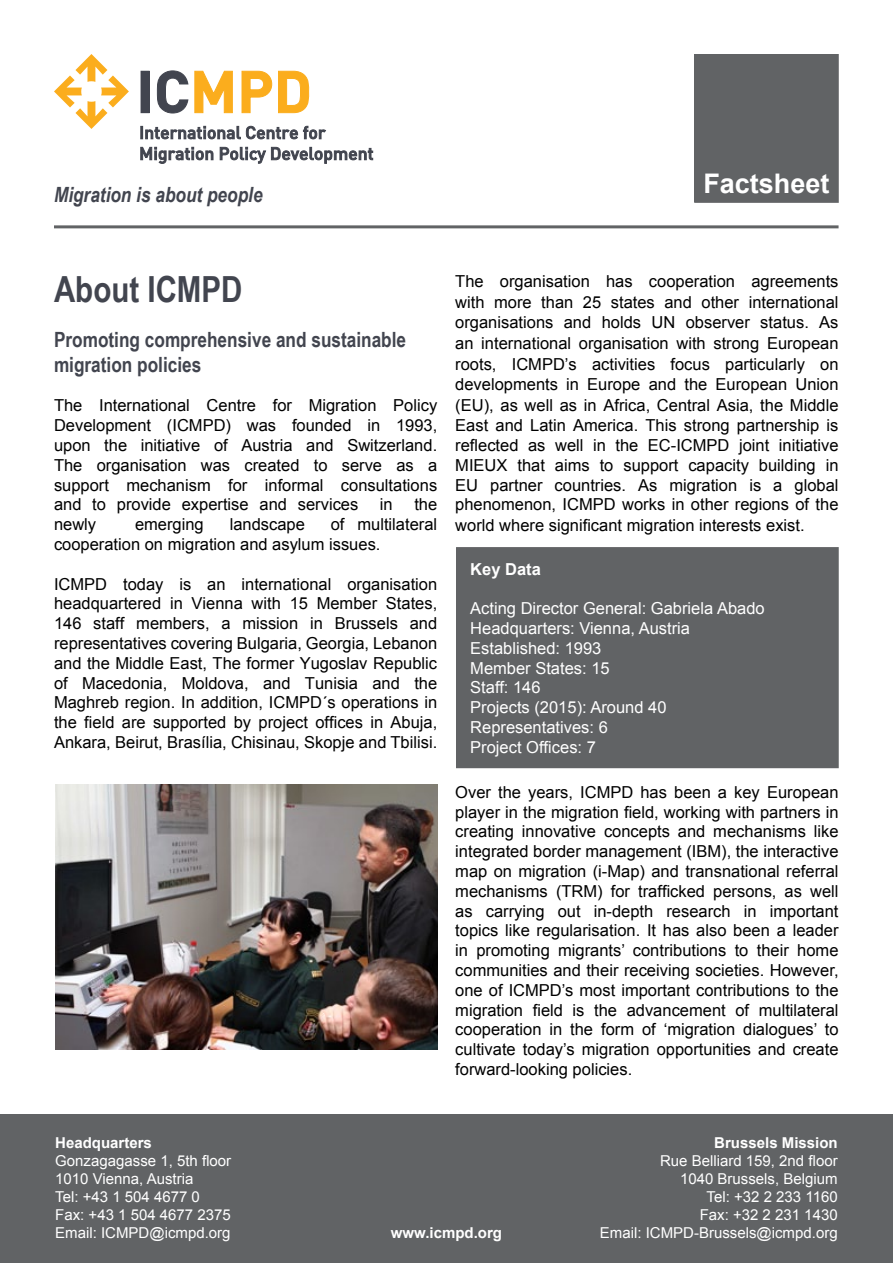
<style>
.page{position:relative;width:893px;height:1263px;background:#fff}
.page>*{position:absolute;margin:0;border:0;box-sizing:border-box;transform-origin:0 0}
.t1{font:700 36px "Arial Narrow";color:#42454f}
.t2{font:700 27px "Arial";color:#fff}
.t3{font:700 21px/25.2px "Arial Narrow";color:#42454f}
.t4{font:italic 700 21px "Arial Narrow";color:#42454f}
.t5{font:16.5px/19.8px "Arial";color:#000;text-align:justify}
.t6{font:16.5px/19.8px "Arial";color:#fff}
.t7{font:700 16.5px "Arial";color:#fff}
.t8{font:15px/18px "Arial";color:#fff}
.t9{font:700 15px "Arial";color:#fff}
</style>
<div class="page">
<hr style="left:54px;top:225px;width:784px;height:3px;background:#616365">
<div style="left:695px;top:55px;width:143px;height:147px;background:#616365"></div>
<div style="left:694px;top:54px;width:145px;height:149px;border:2px solid #616365"></div>
<div style="left:457px;top:548px;width:381px;height:219px;background:#616365"></div>
<div style="left:456px;top:547px;width:383px;height:221px;border:2px solid #616365"></div>
<img style="left:55px;top:784px;width:383px;height:265px">
<div style="left:0;top:1114px;width:893px;height:149px;background:#616365"></div>
<div style="left:141px;top:71px;width:8px;height:42px;background:#42454f"></div>
<svg style="left:157px;top:70px;width:31px;height:43px"></svg>
<svg style="left:194px;top:71px;width:39px;height:42px"></svg>
<svg style="left:242px;top:71px;width:30px;height:42px"></svg>
<svg style="left:278px;top:71px;width:32px;height:42px"></svg>
<svg style="left:141px;top:126px;width:185px;height:13px"></svg>
<svg style="left:140px;top:147px;width:73px;height:17px"></svg>
<svg style="left:220px;top:147px;width:153px;height:17px"></svg>
<svg style="left:54px;top:54px;width:75px;height:75px"></svg>
<p class="t4" style="left:54px;top:179px;width:210px">Migration is about people</p>
<h2 class="t2" style="left:703px;top:165px;width:128px">Factsheet</h2>
<h1 class="t1" style="left:54px;top:262px;width:190px">About ICMPD</h1>
<p class="t3" style="left:54px;top:326px;width:354px">Promoting comprehensive and sustainable migration policies</p>
<p class="t5" style="left:54px;top:396px;width:385px">The International Centre for Migration Policy Development (ICMPD) was founded in 1993, upon the initiative of Austria and Switzerland.<br>The organisation was created to serve as a support mechanism for informal consultations and to provide expertise and services</p>
<p class="t5" style="left:380px;top:495px;width:14px">in</p>
<p class="t5" style="left:414px;top:495px;width:24px">the</p>
<p class="t5" style="left:54px;top:515px;width:385px;text-indent:277px">of multilateral cooperation on migration and asylum issues.</p>
<p class="t5" style="left:54px;top:574px;width:385px">ICMPD today is an international organisation headquartered in Vienna with 15 Member States, 146 staff members, a mission in Brussels and representatives covering Bulgaria, Georgia, Lebanon and the Middle East, The former Yugoslav Republic of Macedonia, Moldova, and Tunisia and the Maghreb region. In addition, ICMPD´s operations in the field are supported by project offices in Abuja, Ankara, Beirut, Brasília, Chisinau, Skopje and Tbilisi.</p>
<p class="t5" style="left:54px;top:515px;width:44px">newly</p>
<p class="t5" style="left:135px;top:515px;width:70px">emerging</p>
<p class="t5" style="left:230px;top:515px;width:77px">landscape</p>
<p class="t5" style="left:455px;top:272px;width:385px;line-height:20.2px">The organisation has cooperation agreements with more than 25 states and other international organisations and holds UN observer status. As an international organisation with strong European roots, ICMPD’s activities focus particularly on developments in Europe and the European Union (EU), as well as in Africa, Central Asia, the Middle East and Latin America. This strong partnership is reflected as well in the EC-ICMPD joint initiative MIEUX that aims to support capacity building in EU partner countries. As migration is a global phenomenon, ICMPD works in other regions of the world where significant migration interests exist.</p>
<p class="t7" style="left:470px;top:558px;width:72px">Key Data</p>
<p class="t6" style="left:470px;top:599px;width:296px">Acting Director General: Gabriela Abado<br>Headquarters: Vienna, Austria<br>Established: 1993<br>Member States: 15<br>Staff: 146<br>Projects (2015): Around 40<br>Representatives: 6<br>Project Offices: 7</p>
<p class="t5" style="left:455px;top:782px;width:385px">Over the years, ICMPD has been a key European player in the migration field, working with partners in creating innovative concepts and mechanisms like integrated border management (IBM), the interactive map on migration (i-Map) and transnational referral mechanisms (TRM) for trafficked persons, as well as carrying out in-depth research in important topics like regularisation. It has also been a leader in promoting migrants’ contributions to their home communities and their receiving societies. However, one of ICMPD’s most important contributions to the migration field is the advancement of multilateral cooperation in the form of ‘migration dialogues’ to cultivate today’s migration opportunities and create forward-looking policies.</p>
<p class="t9" style="left:55px;top:1133px;width:98px">Headquarters</p>
<p class="t8" style="left:55px;top:1152px;width:177px">Gonzagagasse 1, 5th floor<br>1010 Vienna, Austria<br>Tel: +43 1 504 4677 0<br>Fax: +43 1 504 4677 2375<br>Email: ICMPD@icmpd.org</p>
<p class="t9" style="left:391px;top:1223px;width:113px">www.icmpd.org</p>
<p class="t9" style="left:714px;top:1133px;width:125px">Brussels Mission</p>
<p class="t8" style="left:600px;top:1152px;width:239px;text-align:right">Rue Belliard 159, 2nd floor<br>1040 Brussels, Belgium<br>Tel: +32 2 233 1160<br>Fax: +32 2 231 1430<br>Email: ICMPD-Brussels@icmpd.org</p>
</div>
